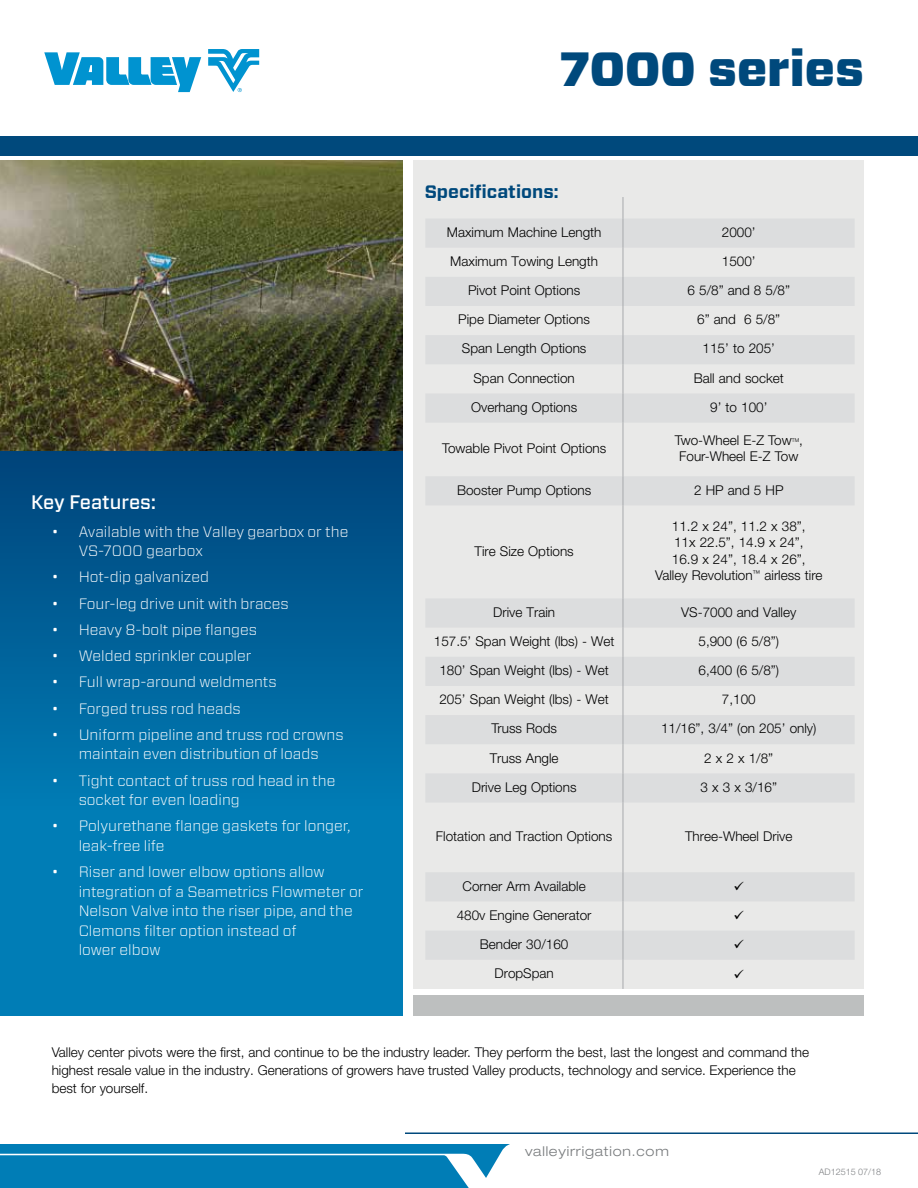
<style>
.page{position:relative;width:918px;height:1188px;background:#fff}
.page>*{position:absolute;margin:0;border:0;box-sizing:border-box;transform-origin:0 0}
.t1{font:900 48px "Forza";color:#00497c}
.t2{font:500 19.5px "Forza";color:#fff}
.t3{font:700 18px "Forza";color:#00497c}
.t4{font:300 15px/19.5px "Forza";color:#fff}
.t5{font:300 13.5px/16.5px "Helvetica Neue LT Pro";color:#000;text-align:center}
.t6{font:300 expanded 13.5px "Helvetica Neue LT Pro";letter-spacing:.06em;color:#787b7d}
.t7{font:300 9px "Helvetica Neue LT Pro";color:#808285}
.t8{font:300 5.25px "Helvetica Neue LT Pro";color:#000}
</style>
<div class="page">
<div style="left:0;top:447px;width:403px;height:568px;background:#007db6"></div>
<div style="left:0;top:440px;width:403px;height:370px;background:linear-gradient(to bottom,#014176,#007cb6)"></div>
<svg style="left:208px;top:49px;width:51px;height:43px"></svg>
<svg style="left:44px;top:52px;width:157px;height:40px"></svg>
<div style="left:0;top:137px;width:918px;height:19px;background:#00497c"></div>
<svg style="left:0;top:1144px;width:510px;height:44px;background:#1789bc"></svg>
<div style="left:414px;top:160px;width:450px;height:829px;background:#e9e9e8"></div>
<svg style="left:426px;top:219px;width:428px;height:741px"></svg>
<svg style="left:623px;top:197px;width:1px;height:196px"></svg>
<hr style="left:623px;top:393px;width:1px;height:30px;background:#a7a9ac">
<hr style="left:623px;top:423px;width:1px;height:53px;background:#a7a9ac">
<svg style="left:623px;top:476px;width:1px;height:29px"></svg>
<hr style="left:623px;top:505px;width:1px;height:93px;background:#a7a9ac">
<hr style="left:623px;top:598px;width:1px;height:30px;background:#a7a9ac">
<svg style="left:623px;top:628px;width:1px;height:145px"></svg>
<hr style="left:623px;top:773px;width:1px;height:30px;background:#a7a9ac">
<hr style="left:623px;top:803px;width:1px;height:69px;background:#a7a9ac">
<svg style="left:623px;top:872px;width:1px;height:29px"></svg>
<hr style="left:623px;top:901px;width:1px;height:30px;background:#a7a9ac">
<svg style="left:623px;top:931px;width:1px;height:58px"></svg>
<img style="left:0;top:160px;width:403px;height:290px">
<div style="left:414px;top:995px;width:450px;height:21px;background:#bdbfbf"></div>
<hr style="left:405px;top:1132px;width:513px;height:2px;background:#00497c">
<svg style="left:734px;top:882px;width:10px;height:8px"></svg>
<svg style="left:734px;top:911px;width:10px;height:9px"></svg>
<svg style="left:734px;top:940px;width:10px;height:9px"></svg>
<h1 class="t1" style="left:559px;top:37px;width:306px">7000 series</h1>
<h3 class="t3" style="left:425px;top:179px;width:135px">Specifications:</h3>
<h2 class="t2" style="left:31px;top:489px;width:127px">Key Features:</h2>
<p class="t4" style="left:79px;top:521px;width:271px;text-indent:-27px">• Available with the Valley gearbox or the<br>VS-7000 gearbox</p>
<p class="t4" style="left:52px;top:567px;width:159px">• Hot-dip galvanized</p>
<p class="t4" style="left:52px;top:593px;width:239px">• Four-leg drive unit with braces</p>
<p class="t4" style="left:52px;top:619px;width:207px">• Heavy 8-bolt pipe flanges</p>
<p class="t4" style="left:52px;top:646px;width:201px">• Welded sprinkler coupler</p>
<p class="t4" style="left:52px;top:672px;width:227px">• Full wrap-around weldments</p>
<p class="t4" style="left:52px;top:698px;width:191px">• Forged truss rod heads</p>
<p class="t4" style="left:52px;top:724px;width:293px;text-align:center">• Uniform pipeline and truss rod crowns maintain even distribution of loads</p>
<p class="t4" style="left:79px;top:770px;width:258px;text-indent:-27px">• Tight contact of truss rod head in the socket for even loading</p>
<p class="t4" style="left:79px;top:816px;width:273px;text-indent:-27px">• Polyurethane flange gaskets for longer, leak-free life</p>
<p class="t4" style="left:79px;top:862px;width:286px;text-indent:-27px">• Riser and lower elbow options allow integration of a Seametrics Flowmeter or<br>Nelson Valve into the riser pipe, and the<br>Clemons filter option instead of<br>lower elbow</p>
<p class="t5" style="left:447px;top:223px;width:156px">Maximum Machine Length</p>
<p class="t5" style="left:722px;top:223px;width:35px">2000’</p>
<p class="t5" style="left:450px;top:253px;width:149px">Maximum Towing Length</p>
<p class="t5" style="left:722px;top:252px;width:35px">1500’</p>
<p class="t5" style="left:468px;top:282px;width:114px">Pivot Point Options</p>
<p class="t5" style="left:688px;top:282px;width:104px">6 5/8” and 8 5/8”</p>
<p class="t5" style="left:458px;top:311px;width:133px">Pipe Diameter Options</p>
<p class="t5" style="left:697px;top:311px;width:85px">6” and 6 5/8”</p>
<p class="t5" style="left:462px;top:340px;width:126px">Span Length Options</p>
<p class="t5" style="left:703px;top:340px;width:74px">115’ to 205’</p>
<p class="t5" style="left:473px;top:369px;width:103px">Span Connection</p>
<p class="t5" style="left:694px;top:369px;width:92px">Ball and socket</p>
<p class="t5" style="left:471px;top:398px;width:108px">Overhang Options</p>
<p class="t5" style="left:710px;top:398px;width:59px">9’ to 100’</p>
<p class="t5" style="left:442px;top:440px;width:166px">Towable Pivot Point Options</p>
<p class="t5" style="left:675px;top:432px;width:119px">Two-Wheel E-Z Tow</p>
<p class="t8" style="left:792px;top:437px;width:9px">TM</p>
<p class="t5" style="left:799px;top:432px;width:5px">,</p>
<p class="t5" style="left:679px;top:448px;width:121px">Four-Wheel E-Z Tow</p>
<p class="t5" style="left:457px;top:481px;width:136px">Booster Pump Options</p>
<p class="t5" style="left:694px;top:481px;width:91px">2 HP and 5 HP</p>
<p class="t5" style="left:475px;top:542px;width:101px">Tire Size Options</p>
<p class="t5" style="left:655px;top:517px;width:169px">11.2 x 24”, 11.2 x 38”,<br>11x 22.5”, 14.9 x 24”,<br>16.9 x 24”, 18.4 x 26”,<br>Valley Revolution<sup>™</sup> airless tire</p>
<p class="t5" style="left:493px;top:603px;width:63px">Drive Train</p>
<p class="t5" style="left:681px;top:603px;width:117px">VS-7000 and Valley</p>
<p class="t5" style="left:434px;top:633px;width:182px">157.5’ Span Weight (lbs) - Wet</p>
<p class="t5" style="left:699px;top:633px;width:82px">5,900 (6 5/8”)</p>
<p class="t5" style="left:439px;top:662px;width:171px">180’ Span Weight (lbs) - Wet</p>
<p class="t5" style="left:699px;top:662px;width:82px">6,400 (6 5/8”)</p>
<p class="t5" style="left:439px;top:691px;width:171px">205’ Span Weight (lbs) - Wet</p>
<p class="t5" style="left:722px;top:691px;width:35px">7,100</p>
<p class="t5" style="left:491px;top:720px;width:67px">Truss Rods</p>
<p class="t5" style="left:661px;top:720px;width:157px">11/16”, 3/4” (on 205’ only)</p>
<p class="t5" style="left:490px;top:749px;width:70px">Truss Angle</p>
<p class="t5" style="left:704px;top:749px;width:71px">2 x 2 x 1/8”</p>
<p class="t5" style="left:472px;top:778px;width:106px">Drive Leg Options</p>
<p class="t5" style="left:701px;top:778px;width:78px">3 x 3 x 3/16”</p>
<p class="t5" style="left:436px;top:828px;width:178px">Flotation and Traction Options</p>
<p class="t5" style="left:685px;top:827px;width:109px">Three-Wheel Drive</p>
<p class="t5" style="left:463px;top:877px;width:125px">Corner Arm Available</p>
<p class="t5" style="left:457px;top:906px;width:136px">480v Engine Generator</p>
<p class="t5" style="left:480px;top:936px;width:90px">Bender 30/160</p>
<p class="t5" style="left:495px;top:965px;width:61px">DropSpan</p>
<p class="t5" style="left:52px;top:1043px;width:759px;line-height:18px;text-align:left">Valley center pivots were the first, and continue to be the industry leader. They perform the best, last the longest and command the highest resale value in the industry. Generations of growers have trusted Valley products, technology and service. Experience the best for yourself.</p>
<p class="t6" style="left:525px;top:1143px;width:145px">valleyirrigation.com</p>
<p class="t7" style="left:819px;top:1166px;width:64px">AD12515 07/18</p>
</div>
